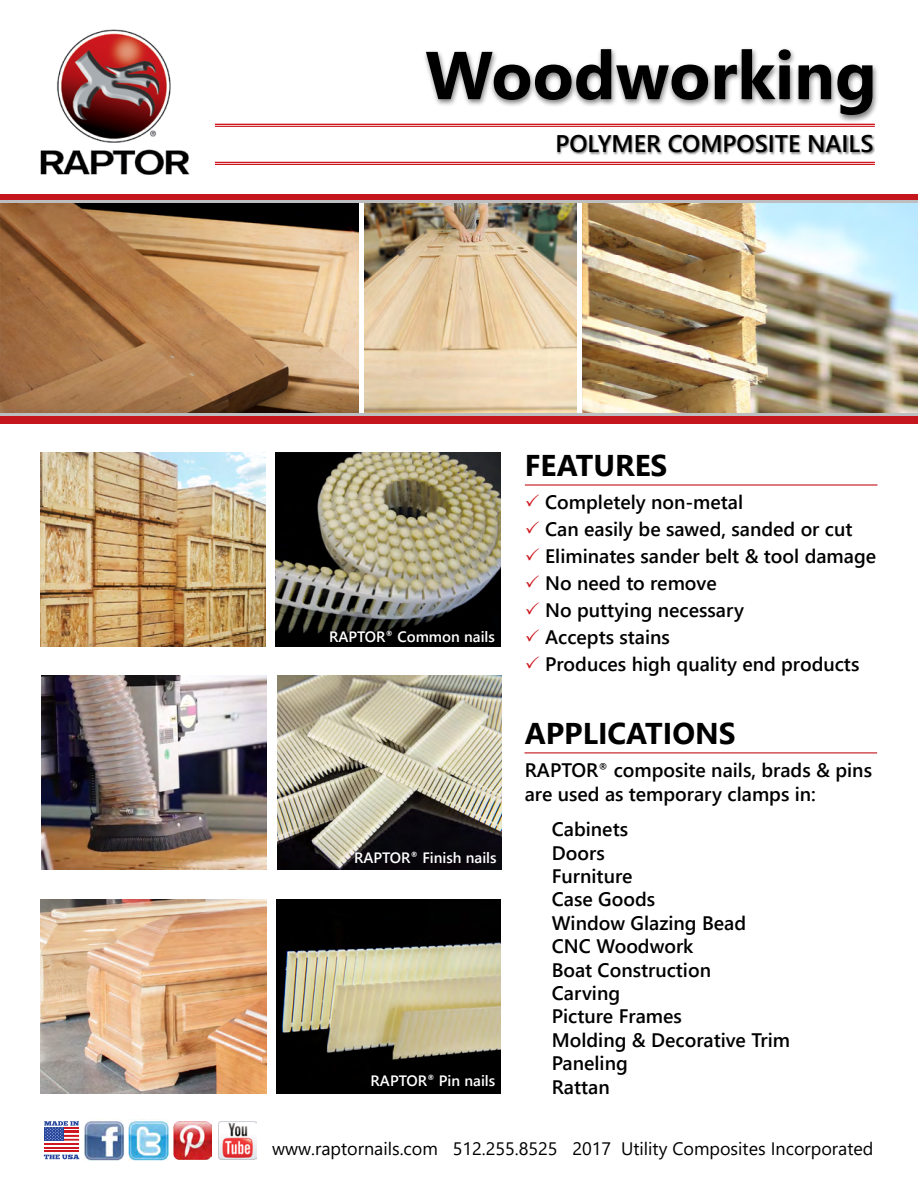
<style>
.page{position:relative;width:918px;height:1188px;background:#fff}
.page>*{position:absolute;margin:0;border:0;box-sizing:border-box;transform-origin:0 0}
.t1{font:700 67.5px "Segoe UI";color:#000}
.t2{font:700 30px "Segoe UI";color:#000}
.t3{font:600 24px "Segoe UI";color:#000}
.t4{font:600 19.5px/23.4px "Segoe UI";color:#000}
.t5{font:18px "Segoe UI";color:#000}
.t6{font:600 15px "Segoe UI";color:#fff}
</style>
<div class="page">
<img style="left:84px;top:1121px;width:40px;height:40px">
<img style="left:128px;top:1119px;width:40px;height:41px">
<img style="left:173px;top:1121px;width:39px;height:39px">
<img style="left:218px;top:1121px;width:38px;height:39px">
<svg style="left:44px;top:1155px;width:35px;height:4px"></svg>
<hr style="left:44px;top:1143px;width:35px;height:2px;background:#ce171e">
<hr style="left:44px;top:1151px;width:35px;height:1px;background:#ce171e">
<hr style="left:44px;top:1147px;width:35px;height:2px;background:#ce171e">
<svg style="left:44px;top:1121px;width:35px;height:20px"></svg>
<div style="left:423px;top:46px;width:457px;height:77px;background:#000;opacity:.52"></div>
<img style="left:40px;top:452px;width:225px;height:195px">
<img style="left:277px;top:675px;width:224px;height:195px">
<img style="left:276px;top:452px;width:225px;height:195px">
<hr style="left:525px;top:484px;width:353px;height:2px;background:#c4161c">
<hr style="left:525px;top:752px;width:352px;height:1px;background:#c4161c">
<hr style="left:215px;top:162px;width:660px;height:1px;background:#ce171e">
<hr style="left:215px;top:164px;width:660px;height:1px;background:#ce171e">
<hr style="left:215px;top:124px;width:660px;height:1px;background:#ce171e">
<hr style="left:215px;top:126px;width:660px;height:1px;background:#ce171e">
<div style="left:556px;top:135px;width:319px;height:20px;background:#000;opacity:.49"></div>
<img style="left:40px;top:899px;width:226px;height:195px">
<img style="left:41px;top:675px;width:225px;height:195px">
<img style="left:277px;top:899px;width:224px;height:195px">
<img style="left:365px;top:203px;width:212px;height:211px">
<img style="left:0;top:203px;width:359px;height:211px">
<div style="left:0;top:195px;width:918px;height:7px;background:#c4161c"></div>
<hr style="left:0;top:200px;width:918px;height:3px;background:#bcbec0">
<div style="left:0;top:416px;width:918px;height:7px;background:#c4161c"></div>
<img style="left:582px;top:203px;width:336px;height:211px">
<hr style="left:0;top:414px;width:918px;height:2px;background:#bcbec0">
<img style="left:40px;top:29px;width:150px;height:146px">
<h1 class="t1" style="left:425px;top:21px;width:453px">Woodworking</h1>
<p class="t3" style="left:555px;top:125px;width:320px">POLYMER COMPOSITE NAILS</p>
<p class="t6" style="left:329px;top:624px;width:167px">RAPTOR<sup>®</sup> Common nails</p>
<p class="t6" style="left:354px;top:846px;width:144px">RAPTOR<sup>®</sup> Finish nails</p>
<p class="t6" style="left:371px;top:1069px;width:126px">RAPTOR<sup>®</sup> Pin nails</p>
<h2 class="t2" style="left:525px;top:441px;width:144px">FEATURES</h2>
<p class="t4" style="left:545px;top:488px;width:333px;line-height:27px">Completely non-metal<br>Can easily be sawed, sanded or cut<br>Eliminates sander belt &amp; tool damage<br>No need to remove<br>No puttying necessary<br>Accepts stains<br>Produces high quality end products</p>
<h2 class="t2" style="left:525px;top:710px;width:212px">APPLICATIONS</h2>
<p class="t4" style="left:525px;top:759px;width:349px">RAPTOR<sup>®</sup> composite nails, brads &amp; pins are used as temporary clamps in:</p>
<p class="t4" style="left:552px;top:817px;width:240px">Cabinets<br>Doors<br>Furniture<br>Case Goods<br>Window Glazing Bead<br>CNC Woodwork<br>Boat Construction<br>Carving<br>Picture Frames<br>Molding &amp; Decorative Trim<br>Paneling<br>Rattan</p>
<p class="t5" style="left:272px;top:1134px;width:603px">www.raptornails.com 512.255.8525 2017 Utility Composites Incorporated</p>
</div>
